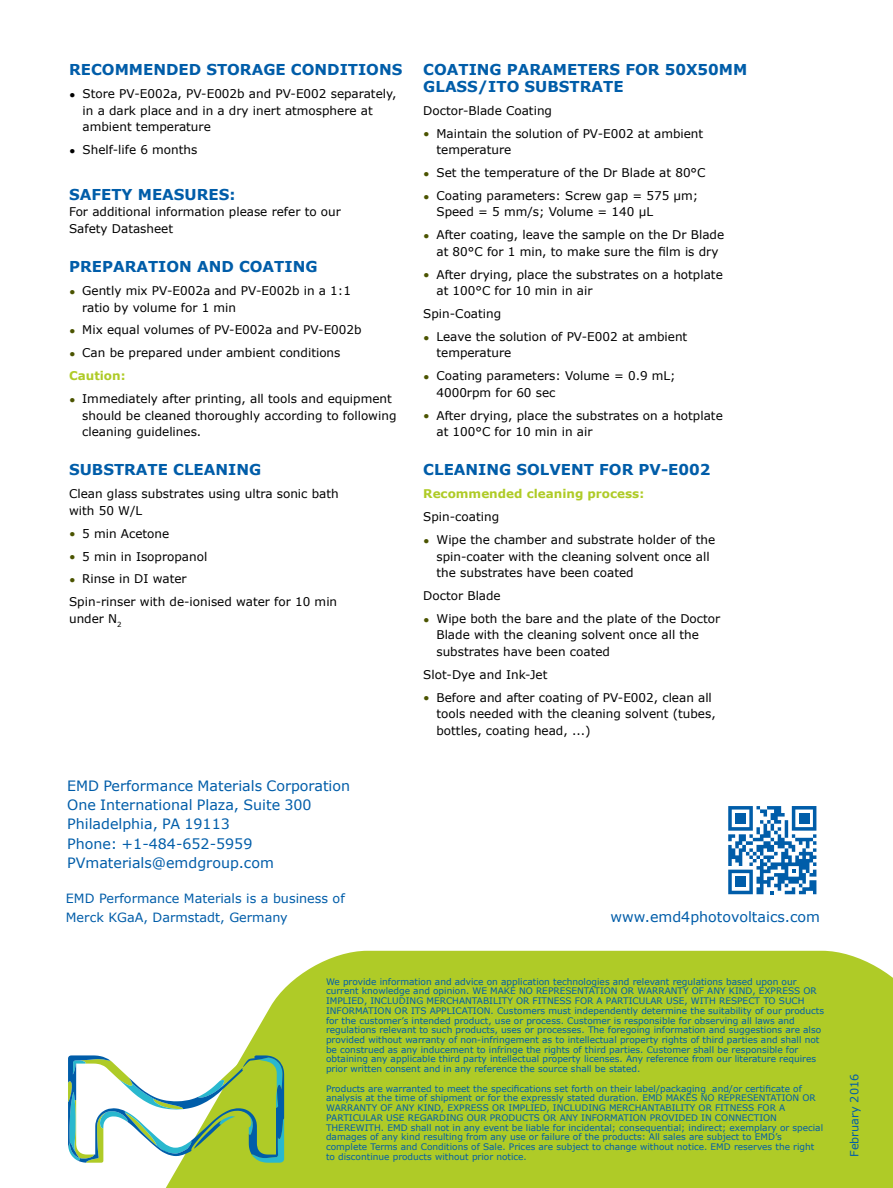
<style>
.page{position:relative;width:893px;height:1188px;background:#fff}
.page>*{position:absolute;margin:0;border:0;box-sizing:border-box;transform-origin:0 0}
.t1{font:700 15px/16.5px "Verdana";color:#005da9}
.t2{font:14.25px/19.2px "Verdana";color:#005da9}
.t3{font:12.75px/19.2px "Verdana";color:#005da9}
.t4{font:12px/16.5px "Verdana";color:#000}
.t5{font:700 12px "Verdana";color:#afcb27}
.t6{font:11.25px "Verdana";color:#005da9}
.t7{font:9px/9.8px "Verdana";color:#005da9}
.s1{color:#4b5400}
.s2{font-weight:700;color:#afcb27}
</style>
<div class="page">
<svg style="left:165px;top:834px;width:728px;height:354px;fill:#afcb27"></svg>
<svg style="left:68px;top:1055px;width:216px;height:108px"></svg>
<svg style="left:728px;top:806px;width:88px;height:88px"></svg>
<h1 class="t1" style="left:69px;top:61px;width:335px">RECOMMENDED STORAGE CONDITIONS</h1>
<h3 class="t4" style="left:83px;top:86px;width:315px;text-indent:-14px">• Store PV-E002a, PV-E002b and PV-E002 separately, in a dark place and in a dry inert atmosphere at ambient temperature</h3>
<h3 class="t4" style="left:69px;top:142px;width:130px">• Shelf-life 6 months</h3>
<h1 class="t1" style="left:69px;top:186px;width:168px">SAFETY MEASURES:</h1>
<h3 class="t4" style="left:69px;top:204px;width:273px">For additional information please refer to our<br>Safety Datasheet</h3>
<h1 class="t1" style="left:69px;top:258px;width:250px">PREPARATION AND COATING</h1>
<h3 class="t4" style="left:82px;top:283px;width:270px;text-indent:-13px"><span class="s1">•</span> Gently mix PV-E002a and PV-E002b in a 1:1 ratio by volume for 1 min</h3>
<h3 class="t4" style="left:69px;top:322px;width:294px"><span class="s1">•</span> Mix equal volumes of PV-E002a and PV-E002b</h3>
<h3 class="t4" style="left:69px;top:342px;width:273px;line-height:22.8px"><span class="s1">•</span> Can be prepared under ambient conditions<br><span class="s2">Caution:</span></h3>
<h3 class="t4" style="left:82px;top:391px;width:316px;text-indent:-13px"><span class="s1">•</span> Immediately after printing, all tools and equipment should be cleaned thoroughly according to following cleaning guidelines.</h3>
<h1 class="t1" style="left:69px;top:461px;width:194px">SUBSTRATE CLEANING</h1>
<h3 class="t4" style="left:69px;top:486px;width:271px">Clean glass substrates using ultra sonic bath with 50 W/L</h3>
<h3 class="t4" style="left:69px;top:525px;width:102px"><span class="s1">•</span> 5 min Acetone</h3>
<h3 class="t4" style="left:69px;top:548px;width:140px"><span class="s1">•</span> 5 min in Isopropanol</h3>
<h3 class="t4" style="left:69px;top:568px;width:270px;line-height:22.8px"><span class="s1">•</span> Rinse in DI water<br>Spin-rinser with de-ionised water for 10 min</h3>
<h3 class="t4" style="left:69px;top:610px;width:54px">under N<sub>2</sub></h3>
<h2 class="t2" style="left:67px;top:777px;width:285px">EMD Performance Materials Corporation<br>One International Plaza, Suite 300<br>Philadelphia, PA 19113<br>Phone: +1-484-652-5959<br>PVmaterials@emdgroup.com</h2>
<h3 class="t3" style="left:66px;top:889px;width:280px">EMD Performance Materials is a business of<br>Merck KGaA, Darmstadt, Germany</h3>
<h1 class="t1" style="left:423px;top:61px;width:326px">COATING PARAMETERS FOR 50X50MM<br>GLASS/ITO SUBSTRATE</h1>
<h3 class="t4" style="left:423px;top:102px;width:130px">Doctor-Blade Coating</h3>
<h3 class="t4" style="left:436px;top:125px;width:268px;text-indent:-13px"><span class="s1">•</span> Maintain the solution of PV-E002 at ambient temperature</h3>
<h3 class="t4" style="left:423px;top:164px;width:284px"><span class="s1">•</span> Set the temperature of the Dr Blade at 80°C</h3>
<h3 class="t4" style="left:436px;top:187px;width:263px;text-indent:-13px"><span class="s1">•</span> Coating parameters: Screw gap = 575 µm;<br>Speed = 5 mm/s; Volume = 140 µL</h3>
<h3 class="t4" style="left:436px;top:227px;width:289px;text-indent:-13px"><span class="s1">•</span> After coating, leave the sample on the Dr Blade at 80°C for 1 min, to make sure the film is dry</h3>
<h3 class="t4" style="left:436px;top:266px;width:288px;text-indent:-13px"><span class="s1">•</span> After drying, place the substrates on a hotplate at 100°C for 10 min in air</h3>
<h3 class="t4" style="left:423px;top:305px;width:79px">Spin-Coating</h3>
<h3 class="t4" style="left:436px;top:328px;width:252px;text-indent:-13px"><span class="s1">•</span> Leave the solution of PV-E002 at ambient temperature</h3>
<h3 class="t4" style="left:436px;top:368px;width:241px;text-indent:-13px"><span class="s1">•</span> Coating parameters: Volume = 0.9 mL;<br>4000rpm for 60 sec</h3>
<h3 class="t4" style="left:436px;top:407px;width:288px;text-indent:-13px"><span class="s1">•</span> After drying, place the substrates on a hotplate at 100°C for 10 min in air</h3>
<h1 class="t1" style="left:423px;top:461px;width:289px">CLEANING SOLVENT FOR PV-E002</h1>
<h3 class="t5" style="left:423px;top:485px;width:222px">Recommended cleaning process:</h3>
<h3 class="t4" style="left:423px;top:509px;width:77px">Spin-coating</h3>
<h3 class="t4" style="left:436px;top:532px;width:280px;text-indent:-13px"><span class="s1">•</span> Wipe the chamber and substrate holder of the spin-coater with the cleaning solvent once all the substrates have been coated</h3>
<h3 class="t4" style="left:423px;top:588px;width:79px">Doctor Blade</h3>
<h3 class="t4" style="left:436px;top:610px;width:285px;text-indent:-13px"><span class="s1">•</span> Wipe both the bare and the plate of the Doctor<br>Blade with the cleaning solvent once all the substrates have been coated</h3>
<h3 class="t4" style="left:423px;top:666px;width:126px">Slot-Dye and Ink-Jet</h3>
<h3 class="t4" style="left:436px;top:689px;width:281px;text-indent:-13px"><span class="s1">•</span> Before and after coating of PV-E002, clean all tools needed with the cleaning solvent (tubes, bottles, coating head, ...)</h3>
<h2 class="t2" style="left:610px;top:908px;width:211px">www.emd4photovoltaics.com</h2>
<p class="t7" style="left:326px;top:977px;width:500px">We provide information and advice on application technologies and relevant regulations based upon our current knowledge and opinion. WE MAKE NO REPRESENTATION OR WARRANTY OF ANY KIND, EXPRESS OR IMPLIED, INCLUDING MERCHANTABILITY OR FITNESS FOR A PARTICULAR USE, WITH RESPECT TO SUCH INFORMATION OR ITS APPLICATION. Customers must independently determine the suitability of our products for the customer’s intended product, use or process. Customer is responsible for observing all laws and regulations relevant to such products, uses or processes. The foregoing information and suggestions are also provided without warranty of non-infringement as to intellectual property rights of third parties and shall not be construed as any inducement to infringe the rights of third parties. Customer shall be responsible for obtaining any applicable third party intellectual property licenses. Any reference from our literature requires prior written consent and in any reference the source shall be stated.</p>
<p class="t7" style="left:326px;top:1084px;width:499px">Products are warranted to meet the specifications set forth on their label/packaging and/or certificate of analysis at the time of shipment or for the expressly stated duration. EMD MAKES NO REPRESENTATION OR WARRANTY OF ANY KIND, EXPRESS OR IMPLIED, INCLUDING MERCHANTABILITY OR FITNESS FOR A PARTICULAR USE REGARDING OUR PRODUCTS OR ANY INFORMATION PROVIDED IN CONNECTION THEREWITH. EMD shall not in any event be liable for incidental; consequential; indirect; exemplary or special damages of any kind resulting from any use or failure of the products: All sales are subject to EMD’s complete Terms and Conditions of Sale. Prices are subject to change without notice. EMD reserves the right to discontinue products without prior notice.</p>
<p class="t6" style="left:847px;top:1157px;width:84px;rotate:-90deg">February 2016</p>
</div>
